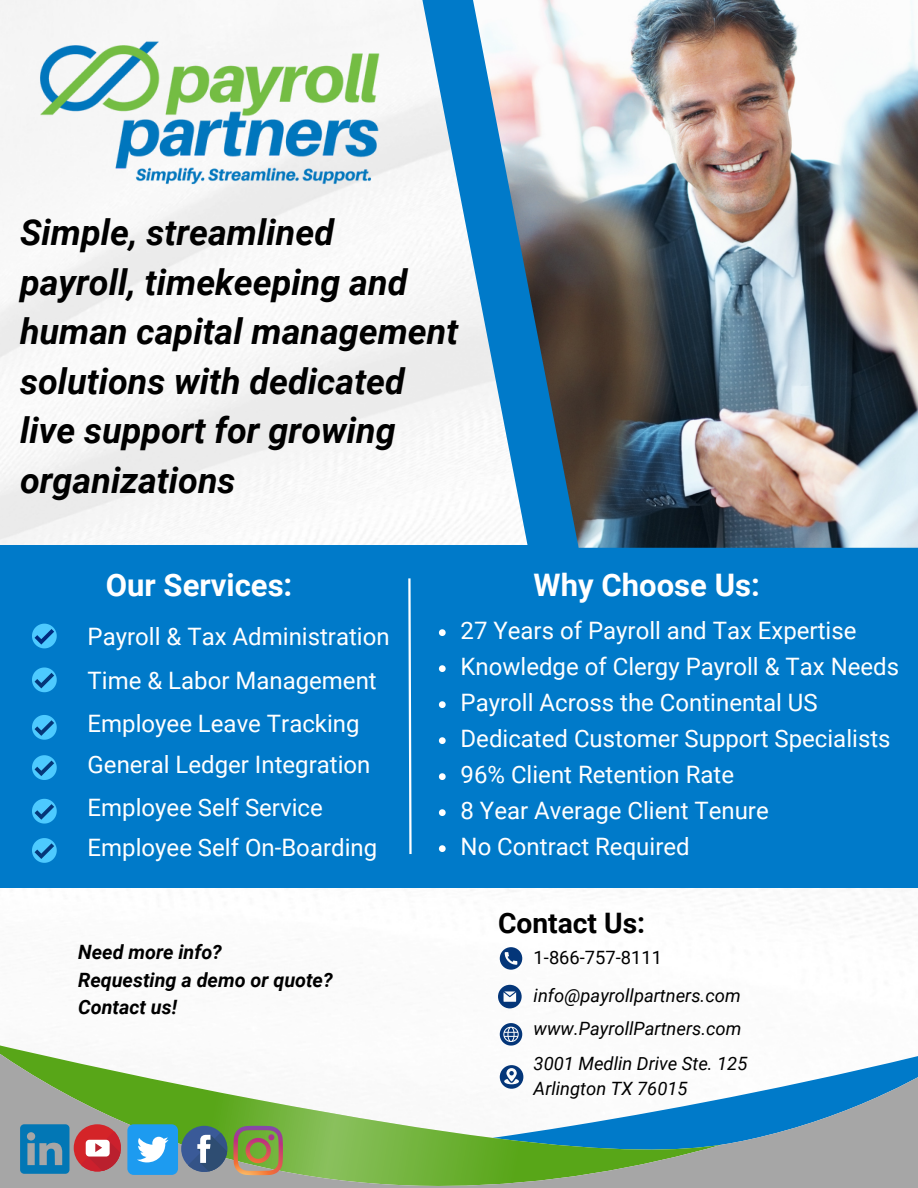
<style>
.page{position:relative;width:918px;height:1188px;background:#fff}
.page>*{position:absolute;margin:0;border:0;box-sizing:border-box;transform-origin:0 0}
.t1{font:italic 700 35.7px/49.5px "Roboto";color:#000}
.t2{font:700 31.05px "Roboto";color:#fff}
.t3{font:700 28.2px "Roboto";color:#000}
.t4{font:24px/36px "Roboto";color:#fff}
.t5{font:italic 700 19.8px/27.5px "Roboto";color:#000}
.t6{font:italic 18.3px/34.5px "Roboto";color:#000}
.t7{font:18.3px "Roboto";color:#000}
</style>
<div class="page">
<img style="left:0;top:0;width:918px;height:1037px">
<svg style="left:500px;top:947px;width:22px;height:23px"></svg>
<svg style="left:500px;top:1023px;width:22px;height:18px"></svg>
<svg style="left:412px;top:0;width:53px;height:545px;fill:#f6f6f6"></svg>
<div style="left:0;top:545px;width:918px;height:342px;background:#007ac9"></div>
<svg style="left:32px;top:624px;width:25px;height:24px"></svg>
<svg style="left:32px;top:668px;width:25px;height:24px"></svg>
<svg style="left:32px;top:715px;width:25px;height:25px"></svg>
<svg style="left:32px;top:755px;width:25px;height:25px"></svg>
<svg style="left:408px;top:578px;width:4px;height:276px"></svg>
<img style="left:465px;top:0;width:453px;height:548px">
<svg style="left:722px;top:1056px;width:196px;height:132px;fill:#a6a6a6"></svg>
<svg style="left:0;top:1041px;width:722px;height:147px"></svg>
<svg style="left:500px;top:1065px;width:23px;height:24px"></svg>
<svg style="left:32px;top:799px;width:25px;height:25px"></svg>
<svg style="left:32px;top:838px;width:25px;height:25px"></svg>
<svg style="left:498px;top:985px;width:24px;height:23px"></svg>
<div style="left:181px;top:1126px;width:46px;height:46px;background:#3a5a98;border-radius:50%"></div>
<svg style="left:20px;top:1124px;width:50px;height:50px;background:#2c83b1"></svg>
<div style="left:127px;top:1124px;width:51px;height:51px;background:#1d9bf0;border-radius:6px"></div>
<svg style="left:137px;top:1137px;width:32px;height:25px"></svg>
<svg style="left:188px;top:1126px;width:95px;height:49px;background:#7d846e"></svg>
<div style="left:74px;top:1124px;width:47px;height:47px;background:#d42428;border-radius:50%"></div>
<svg style="left:81px;top:1131px;width:42px;height:43px"></svg>
<img style="left:2px;top:14px;width:406px;height:188px">
<svg style="left:439px;top:629px;width:7px;height:7px"></svg>
<svg style="left:439px;top:665px;width:7px;height:7px"></svg>
<svg style="left:439px;top:701px;width:7px;height:7px"></svg>
<svg style="left:439px;top:737px;width:7px;height:7px"></svg>
<svg style="left:439px;top:773px;width:7px;height:7px"></svg>
<svg style="left:439px;top:809px;width:7px;height:7px"></svg>
<svg style="left:439px;top:845px;width:7px;height:7px"></svg>
<h1 class="t1" style="left:20px;top:208px;width:440px">Simple, streamlined payroll, timekeeping and human capital management solutions with dedicated live support for growing organizations</h1>
<p class="t2" style="left:106px;top:567px;width:188px">Our Services:</p>
<p class="t2" style="left:534px;top:567px;width:228px">Why Choose Us:</p>
<p class="t4" style="left:88px;top:619px;width:304px">Payroll &amp; Tax Administration</p>
<p class="t4" style="left:461px;top:613px;width:440px">27 Years of Payroll and Tax Expertise<br>Knowledge of Clergy Payroll &amp; Tax Needs<br>Payroll Across the Continental US<br>Dedicated Customer Support Specialists<br>96% Client Retention Rate<br>8 Year Average Client Tenure<br>No Contract Required</p>
<p class="t4" style="left:88px;top:660px;width:291px;line-height:42px">Time &amp; Labor Management<br>Employee Leave Tracking<br>General Ledger Integration</p>
<p class="t4" style="left:88px;top:789px;width:291px;line-height:39.3px">Employee Self Service<br>Employee Self On-Boarding</p>
<p class="t3" style="left:498px;top:906px;width:149px">Contact Us:</p>
<p class="t5" style="left:78px;top:939px;width:145px">Need more info?</p>
<p class="t7" style="left:534px;top:947px;width:130px">1-866-757-8111</p>
<p class="t5" style="left:78px;top:966px;width:256px">Requesting a demo or quote?<br>Contact us!</p>
<p class="t6" style="left:534px;top:978px;width:209px">info@payrollpartners.com</p>
<p class="t6" style="left:534px;top:1012px;width:215px">www.PayrollPartners.com<br>3001 Medlin Drive Ste. 125</p>
<p class="t6" style="left:534px;top:1072px;width:155px">Arlington TX 76015</p>
</div>
